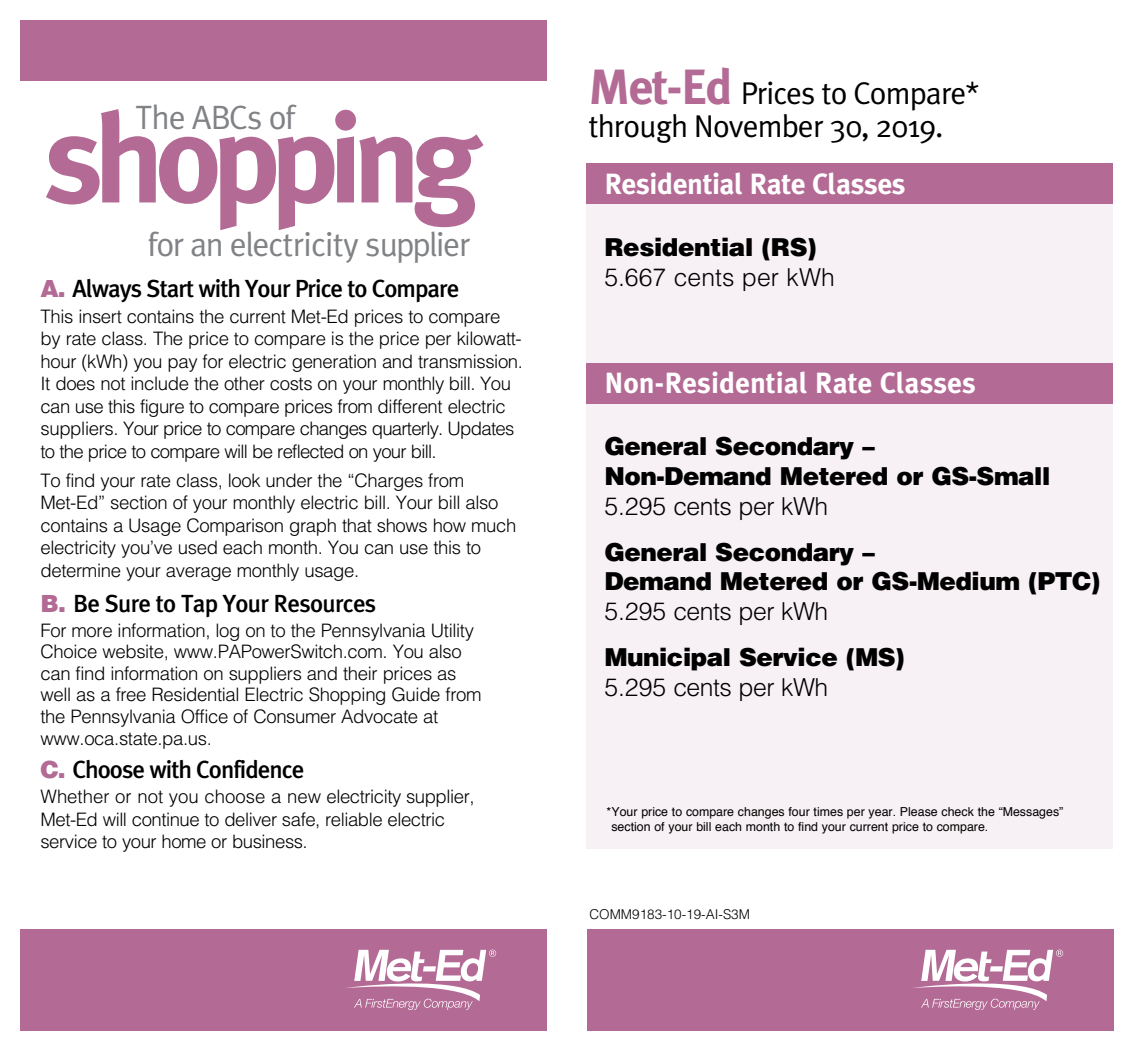
<style>
.page{position:relative;width:1134px;height:1053px;background:#fff}
.page>*{position:absolute;margin:0;border:0;box-sizing:border-box;transform-origin:0 0}
.t1{font:700 126px "Meta Plus";letter-spacing:-.08em;color:#b36a94}
.t2{font:33.75px "Meta Plus Normal";letter-spacing:-.025em;color:#808285}
.t3{font:31.5px/33.8px "Meta Plus Normal";letter-spacing:-.03em;color:#000}
.t4{font:700 29.25px "Meta Plus";color:#fff}
.t5{font:900 24.75px/29.7px "Helvetica";letter-spacing:-.02em;color:#000}
.t6{font:500 24.75px "Meta Plus";letter-spacing:-.04em;color:#000}
.t7{font:300 24.75px "Helvetica";letter-spacing:-.02em;color:#000}
.t8{font:300 24.75px "Helvetica";color:#000}
.t9{font:300 18.45px/22.5px "Helvetica";letter-spacing:-.02em;color:#000}
.t10{font:300 13.5px "Helvetica";color:#000}
.t11{font:12.38px/14.8px "Helvetica";color:#000}
.s1{font-family:"Helvetica";font-weight:900;font-size:23.62px;color:#b36a94}
.s2{font-family:"Meta Plus";font-weight:700;font-size:49.5px;color:#b36a94}
</style>
<div class="page">
<div style="left:20px;top:20px;width:527px;height:61px;background:#b36a94"></div>
<div style="left:20px;top:930px;width:527px;height:101px;background:#b36a94"></div>
<svg style="left:346px;top:950px;width:150px;height:60px"></svg>
<div style="left:587px;top:930px;width:527px;height:101px;background:#b36a94"></div>
<div style="left:586px;top:163px;width:527px;height:686px;background:#f7f0f4"></div>
<div style="left:586px;top:163px;width:527px;height:41px;background:#b36a94"></div>
<div style="left:586px;top:363px;width:527px;height:40px;background:#b36a94"></div>
<svg style="left:913px;top:950px;width:150px;height:60px"></svg>
<h2 class="t2" style="left:135px;top:98px;width:161px">The ABCs of</h2>
<h1 class="t1" style="left:44px;top:86px;width:438px">shopping</h1>
<h2 class="t2" style="left:147px;top:225px;width:325px">for an electricity supplier</h2>
<h3 class="t6" style="left:40px;top:274px;width:420px"><span class="s1">A.</span> Always Start with Your Price to Compare</h3>
<p class="t9" style="left:40px;top:304px;width:484px">This insert contains the current Met-Ed prices to compare by rate class. The price to compare is the price per kilowatt&shy;hour (kWh) you pay for electric generation and transmission.<br>It does not include the other costs on your monthly bill. You can use this figure to compare prices from different electric suppliers. Your price to compare changes quarterly. Updates to the price to compare will be reflected on your bill.</p>
<p class="t9" style="left:40px;top:468px;width:477px">To find your rate class, look under the “Charges from Met-Ed” section of your monthly electric bill. Your bill also contains a Usage Comparison graph that shows how much electricity you’ve used each month. You can use this to determine your average monthly usage.</p>
<h3 class="t6" style="left:40px;top:589px;width:337px"><span class="s1">B.</span> Be Sure to Tap Your Resources</h3>
<p class="t9" style="left:40px;top:619px;width:443px;line-height:21.6px">For more information, log on to the Pennsylvania Utility Choice website, www.PAPowerSwitch.com. You also can find information on suppliers and their prices as well as a free Residential Electric Shopping Guide from the Pennsylvania Office of Consumer Advocate at www.oca.state.pa.us.</p>
<h3 class="t6" style="left:40px;top:755px;width:265px"><span class="s1">C.</span> Choose with Confidence</h3>
<p class="t9" style="left:40px;top:785px;width:436px">Whether or not you choose a new electricity supplier,<br>Met-Ed will continue to deliver safe, reliable electric service to your home or business.</p>
<h3 class="t3" style="left:589px;top:75px;width:393px"><span class="s2">Met-Ed</span> Prices to Compare* through November 30, 2019.</h3>
<h3 class="t4" style="left:604px;top:167px;width:303px">Residential Rate Classes</h3>
<h3 class="t5" style="left:604px;top:232px;width:214px">Residential (RS)</h3>
<h3 class="t8" style="left:604px;top:262px;width:232px">5.667 cents per kWh</h3>
<h3 class="t4" style="left:604px;top:366px;width:373px">Non-Residential Rate Classes</h3>
<h3 class="t5" style="left:604px;top:431px;width:447px">General Secondary –<br>Non-Demand Metered or GS-Small</h3>
<h3 class="t7" style="left:604px;top:491px;width:226px">5.295 cents per kWh</h3>
<h3 class="t5" style="left:604px;top:536px;width:498px">General Secondary –<br>Demand Metered or GS-Medium (PTC)</h3>
<h3 class="t7" style="left:604px;top:596px;width:226px">5.295 cents per kWh</h3>
<h3 class="t5" style="left:604px;top:641px;width:302px">Municipal Service (MS)</h3>
<h3 class="t7" style="left:604px;top:671px;width:226px">5.295 cents per kWh</h3>
<p class="t11" style="left:611px;top:804px;width:453px;text-indent:-5px">*Your price to compare changes four times per year. Please check the “Messages” section of your bill each month to find your current price to compare.</p>
<p class="t10" style="left:590px;top:906px;width:162px">COMM9183-10-19-AI-S3M</p>
</div>
